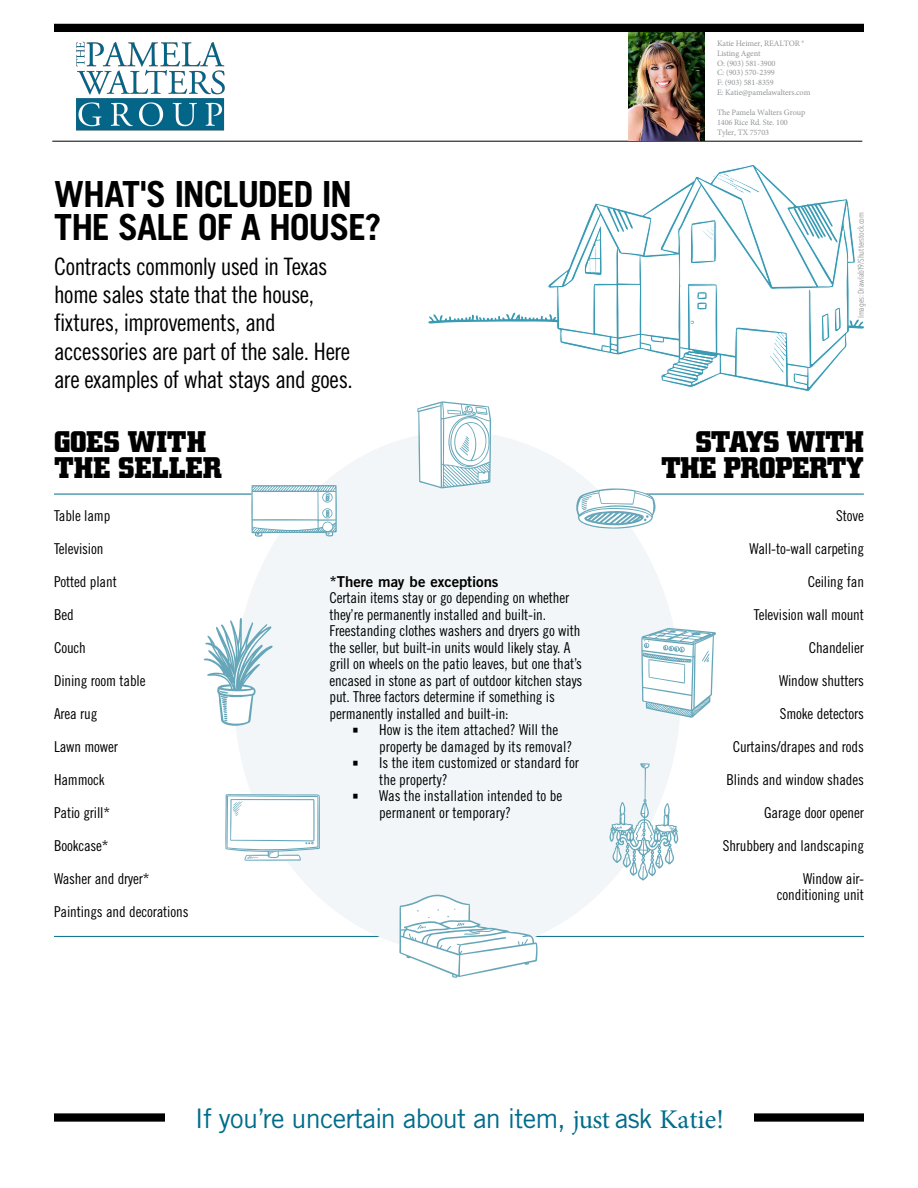
<style>
.page{position:relative;width:918px;height:1188px;background:#fff}
.page>*{position:absolute;margin:0;border:0;box-sizing:border-box;transform-origin:0 0}
.t1{font:700 36px/33px "Trade Gothic";letter-spacing:-.035em;color:#000}
.t2{font:700 30px/25.5px "Square Slabserif 711 BT";letter-spacing:-.015em;color:#000}
.t3{font:27px "Trade Gothic";letter-spacing:-.025em;color:#006c8b}
.t4{font:24px/28.5px "Trade Gothic Cond Eighteen";letter-spacing:-.025em;color:#000}
.t5{font:15px/16.5px "Trade Gothic Cond Eighteen";letter-spacing:-.01em;color:#000}
.t6{font:15px "Trade Gothic Bold Two";letter-spacing:-.005em;color:#000}
.t7{font:8.25px/9.9px "Minion Pro";letter-spacing:-.01em;color:#939597}
.t8{font:8.25px "Avenir Next Condensed";letter-spacing:-.005em;color:#939598}
.s1{font-family:"Glypha LT Std";font-weight:100;font-size:13.5px}
.s2{font-family:"Minion Pro"}
</style>
<div class="page">
<div style="left:54px;top:24px;width:810px;height:8px;background:#000"></div>
<div style="left:54px;top:1113px;width:810px;height:9px;background:#000"></div>
<hr style="left:54px;top:936px;width:810px;height:1px;background:#006c8b">
<hr style="left:54px;top:494px;width:333px;height:1px;background:#006c8b">
<hr style="left:504px;top:494px;width:360px;height:1px;background:#006c8b">
<div style="left:234px;top:431px;width:447px;height:522px;background:#f2f6f8;border-radius:50%"></div>
<div style="left:165px;top:1107px;width:588px;height:21px;background:#fff"></div>
<svg style="left:417px;top:401px;width:74px;height:87px"></svg>
<svg style="left:641px;top:628px;width:75px;height:90px"></svg>
<svg style="left:225px;top:794px;width:95px;height:67px"></svg>
<svg style="left:251px;top:485px;width:86px;height:52px"></svg>
<svg style="left:576px;top:488px;width:80px;height:41px"></svg>
<svg style="left:399px;top:894px;width:139px;height:84px"></svg>
<svg style="left:609px;top:763px;width:69px;height:118px"></svg>
<svg style="left:204px;top:618px;width:69px;height:108px"></svg>
<svg style="left:548px;top:164px;width:308px;height:228px"></svg>
<svg style="left:584px;top:207px;width:49px;height:69px"></svg>
<svg style="left:428px;top:313px;width:132px;height:11px"></svg>
<svg style="left:848px;top:320px;width:16px;height:9px"></svg>
<svg style="left:794px;top:202px;width:44px;height:41px"></svg>
<hr style="left:52px;top:141px;width:810px;height:1px;background:#000">
<img style="left:76px;top:41px;width:149px;height:90px">
<img style="left:628px;top:32px;width:76px;height:108px">
<h1 class="t1" style="left:54px;top:177px;width:329px">WHAT'S INCLUDED IN<br>THE SALE OF A HOUSE?</h1>
<h3 class="t4" style="left:54px;top:251px;width:300px">Contracts commonly used in Texas home sales state that the house, fixtures, improvements, and accessories are part of the sale. Here are examples of what stays and goes.</h3>
<p class="t7" style="left:717px;top:38px;width:95px">Katie Heimer, REALTOR ®<br>Listing Agent<br>O: (903) 581-3900<br>C: (903) 570-2399<br>F: (903) 581-8359<br>E: Katie@pamelawalters.com</p>
<p class="t7" style="left:717px;top:108px;width:90px">The Pamela Walters Group<br>1406 Rice Rd. Ste. 100<br>Tyler, TX 75703</p>
<p class="t8" style="left:854px;top:318px;width:108px;rotate:-90deg">Images: Drawlab19/Shutterstock.com</p>
<h2 class="t2" style="left:54px;top:429px;width:169px">GOES WITH<br>THE SELLER</h2>
<h2 class="t2" style="left:661px;top:429px;width:204px;text-align:right">STAYS WITH<br>THE PROPERTY</h2>
<p class="t5" style="left:54px;top:507px;width:58px">Table lamp</p>
<p class="t5" style="left:54px;top:540px;width:51px">Television</p>
<p class="t5" style="left:54px;top:573px;width:64px">Potted plant</p>
<p class="t5" style="left:54px;top:606px;width:21px">Bed</p>
<p class="t5" style="left:54px;top:639px;width:33px">Couch</p>
<p class="t5" style="left:54px;top:672px;width:93px">Dining room table</p>
<p class="t5" style="left:54px;top:705px;width:45px">Area rug</p>
<p class="t5" style="left:54px;top:738px;width:65px">Lawn mower</p>
<p class="t5" style="left:54px;top:771px;width:52px">Hammock</p>
<p class="t5" style="left:54px;top:804px;width:58px">Patio grill*</p>
<p class="t5" style="left:54px;top:837px;width:56px">Bookcase*</p>
<p class="t5" style="left:54px;top:870px;width:97px">Washer and dryer*</p>
<p class="t5" style="left:54px;top:903px;width:136px">Paintings and decorations</p>
<p class="t6" style="left:330px;top:572px;width:171px">*There may be exceptions</p>
<p class="t5" style="left:330px;top:589px;width:254px">Certain items stay or go depending on whether they’re permanently installed and built-in.<br>Freestanding clothes washers and dryers go with the seller, but built-in units would likely stay. A grill on wheels on the patio leaves, but one that’s encased in stone as part of outdoor kitchen stays put. Three factors determine if something is permanently installed and built-in:</p>
<p class="t5" style="left:379px;top:721px;width:195px;text-indent:-27px"><span class="s1">•</span> How is the item attached? Will the property be damaged by its removal?</p>
<p class="t5" style="left:379px;top:754px;width:201px;text-indent:-27px"><span class="s1">•</span> Is the item customized or standard for the property?</p>
<p class="t5" style="left:379px;top:787px;width:184px;text-indent:-27px"><span class="s1">•</span> Was the installation intended to be permanent or temporary?</p>
<p class="t5" style="left:750px;top:498px;width:116px;line-height:33px;text-align:right">Stove<br>Wall-to-wall carpeting</p>
<p class="t5" style="left:808px;top:573px;width:58px">Ceiling fan</p>
<p class="t5" style="left:754px;top:606px;width:112px">Television wall mount</p>
<p class="t5" style="left:809px;top:639px;width:57px">Chandelier</p>
<p class="t5" style="left:779px;top:672px;width:86px">Window shutters</p>
<p class="t5" style="left:780px;top:705px;width:86px">Smoke detectors</p>
<p class="t5" style="left:733px;top:738px;width:133px">Curtains/drapes and rods</p>
<p class="t5" style="left:727px;top:771px;width:139px">Blinds and window shades</p>
<p class="t5" style="left:764px;top:804px;width:101px">Garage door opener</p>
<p class="t5" style="left:723px;top:837px;width:143px">Shrubbery and landscaping</p>
<p class="t5" style="left:777px;top:870px;width:89px;text-align:right">Window air&shy;conditioning unit</p>
<h3 class="t3" style="left:195px;top:1102px;width:531px">If you’re uncertain about an item, <span class="s2">just</span> ask <span class="s2">Katie!</span></h3>
</div>
